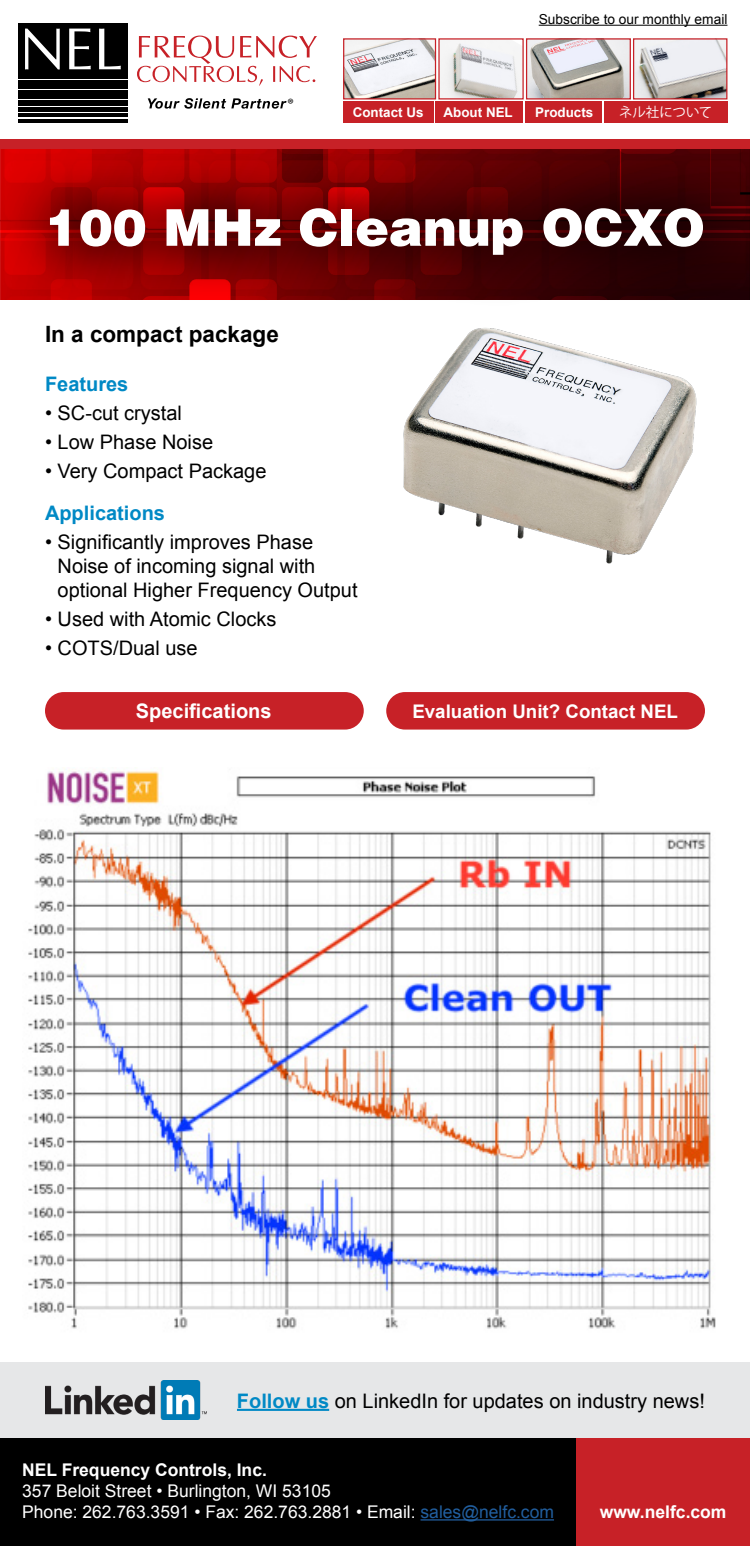
<style>
.page{position:relative;width:750px;height:1546px;background:#fff}
.page>*{position:absolute;margin:0;border:0;box-sizing:border-box;transform-origin:0 0}
.t1{font:900 50.75px "Helvetica";color:#fff}
.t2{font:700 22.5px "Arial";color:#000}
.t3{font:20px/24px "Arial";color:#000}
.t4{font:700 20px "Arial";color:#0089c5}
.t5{font:700 20px "Arial";color:#fff}
.t6{font:700 18.75px "Arial";color:#fff}
.t7{font:17.5px/21px "Arial";color:#fff}
.t8{font:700 17.5px "Arial";color:#fff}
.t9{font:15.12px "Myriad Pro";color:#000}
.t10{font:13.75px "Arial";color:#000}
.t11{font:700 13.38px "Arial";color:#fff}
.t12{font:13.38px "Koz Go Pr 6 N";color:#fff}
.s1{font-weight:700;color:#0089c5}
.s2{color:#215e9e}
</style>
<div class="page">
<div style="left:0;top:1438px;width:576px;height:107px;background:#000"></div>
<div style="left:576px;top:1438px;width:174px;height:107px;background:#c72127"></div>
<hr style="left:421px;top:1519px;width:133px;height:1px;background:#215e9e">
<div style="left:0;top:1362px;width:750px;height:76px;background:#e6e7e8"></div>
<img style="left:45px;top:1381px;width:162px;height:39px">
<hr style="left:237px;top:1408px;width:92px;height:2px;background:#0089c5">
<div style="left:0;top:152px;width:750px;height:158px;background:#000;opacity:.75"></div>
<div style="left:45px;top:692px;width:319px;height:37px;background:#c72127;border-radius:19px"></div>
<div style="left:386px;top:692px;width:319px;height:37px;background:#c72127;border-radius:19px"></div>
<hr style="left:539px;top:25px;width:188px;height:1px;background:#000">
<img style="left:345px;top:40px;width:89px;height:57px">
<div style="left:343px;top:38px;width:93px;height:61px;border:1px solid #c72127"></div>
<img style="left:440px;top:43px;width:82px;height:54px">
<div style="left:438px;top:38px;width:86px;height:61px;border:1px solid #c72127"></div>
<img style="left:528px;top:40px;width:101px;height:57px">
<div style="left:526px;top:38px;width:105px;height:61px;border:1px solid #c72127"></div>
<img style="left:635px;top:40px;width:90px;height:57px">
<div style="left:633px;top:38px;width:94px;height:61px;border:1px solid #c72127"></div>
<div style="left:343px;top:101px;width:90px;height:21px;background:#c72127"></div>
<div style="left:435px;top:101px;width:88px;height:21px;background:#c72127"></div>
<div style="left:525px;top:101px;width:76px;height:21px;background:#c72127"></div>
<div style="left:604px;top:101px;width:123px;height:21px;background:#c72127"></div>
<div style="left:18px;top:107px;width:110px;height:5px;background:#000"></div>
<div style="left:18px;top:90px;width:110px;height:9px;background:#000"></div>
<hr style="left:18px;top:119px;width:110px;height:3px;background:#000">
<hr style="left:18px;top:114px;width:110px;height:3px;background:#000">
<div style="left:18px;top:100px;width:110px;height:6px;background:#000"></div>
<div style="left:18px;top:23px;width:110px;height:56px;background:#000"></div>
<div style="left:18px;top:80px;width:110px;height:9px;background:#000"></div>
<svg style="left:25px;top:29px;width:35px;height:40px"></svg>
<svg style="left:69px;top:29px;width:22px;height:40px"></svg>
<svg style="left:99px;top:29px;width:22px;height:40px"></svg>
<svg style="left:137px;top:36px;width:180px;height:50px"></svg>
<svg style="left:148px;top:98px;width:139px;height:11px"></svg>
<div style="left:0;top:140px;width:750px;height:9px;background:#c72127"></div>
<img style="left:403px;top:328px;width:294px;height:236px">
<img style="left:28px;top:769px;width:688px;height:560px">
<p class="t9" style="left:287px;top:94px;width:8px">®</p>
<p class="t10" style="left:539px;top:10px;width:190px">Subscribe to our monthly email</p>
<p class="t11" style="left:353px;top:103px;width:72px">Contact Us</p>
<p class="t11" style="left:444px;top:103px;width:71px">About NEL</p>
<p class="t11" style="left:535px;top:103px;width:60px">Products</p>
<p class="t12" style="left:619px;top:105px;width:95px">ネル社について</p>
<h1 class="t1" style="left:45px;top:194px;width:661px">100 MHz Cleanup OCXO</h1>
<p class="t2" style="left:45px;top:319px;width:235px">In a compact package</p>
<p class="t4" style="left:45px;top:371px;width:85px">Features</p>
<p class="t3" style="left:45px;top:401px;width:139px">• SC-cut crystal</p>
<p class="t3" style="left:45px;top:430px;width:170px">• Low Phase Noise</p>
<p class="t3" style="left:45px;top:459px;width:223px">• Very Compact Package</p>
<p class="t4" style="left:45px;top:499px;width:122px">Applications</p>
<p class="t3" style="left:58px;top:530px;width:302px;text-indent:-13px">• Significantly improves Phase<br>Noise of incoming signal with optional Higher Frequency Output</p>
<p class="t3" style="left:45px;top:607px;width:233px">• Used with Atomic Clocks</p>
<p class="t3" style="left:45px;top:636px;width:154px">• COTS/Dual use</p>
<p class="t5" style="left:136px;top:698px;width:137px">Specifications</p>
<p class="t6" style="left:412px;top:698px;width:267px">Evaluation Unit? Contact NEL</p>
<p class="t3" style="left:237px;top:1389px;width:469px"><span class="s1">Follow us</span> on LinkedIn for updates on industry news!</p>
<p class="t8" style="left:22px;top:1458px;width:246px">NEL Frequency Controls, Inc.</p>
<p class="t7" style="left:22px;top:1480px;width:533px">357 Beloit Street • Burlington, WI 53105<br>Phone: 262.763.3591 • Fax: 262.763.2881 • Email: <span class="s2">sales@nelfc.com</span></p>
<p class="t8" style="left:600px;top:1500px;width:128px">www.nelfc.com</p>
</div>
